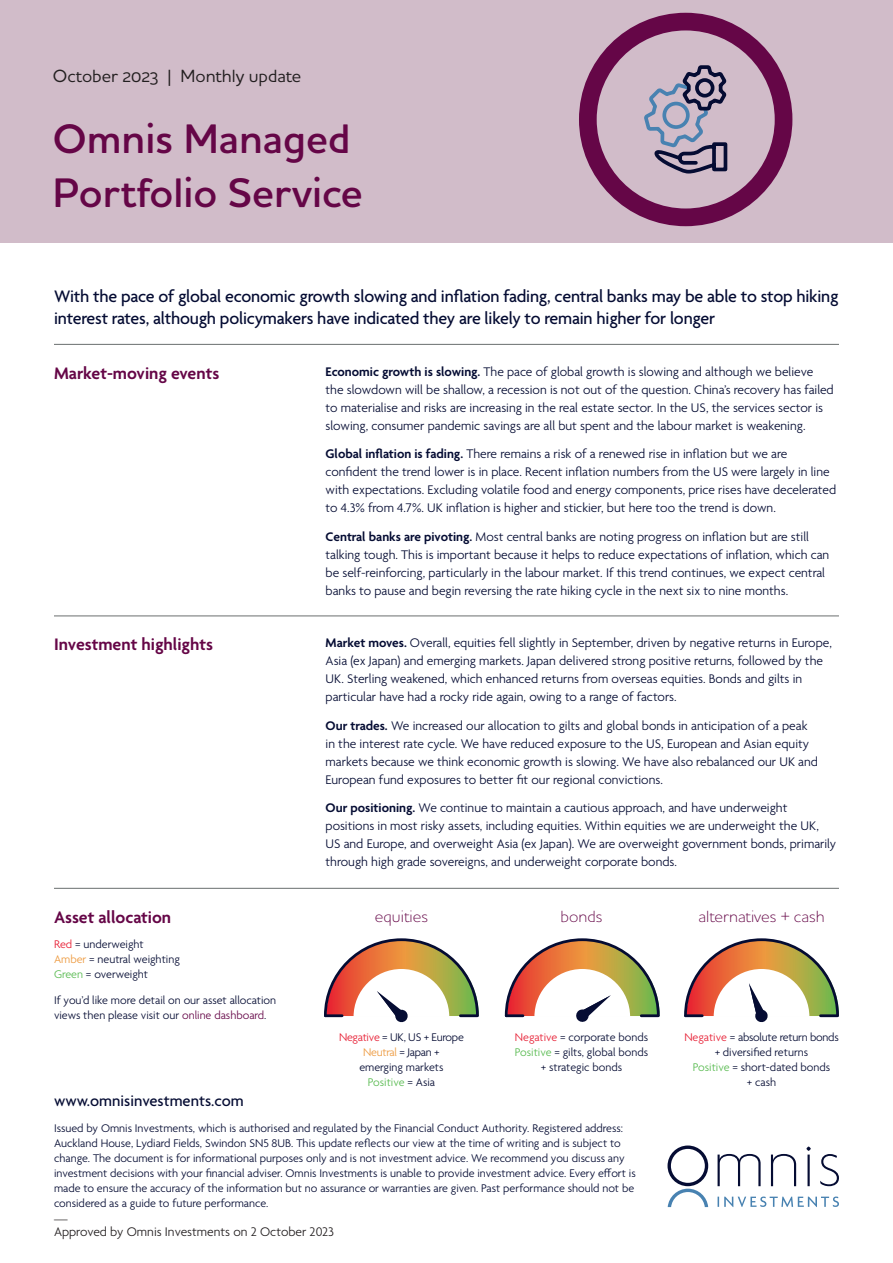
<style>
.page{position:relative;width:893px;height:1263px;background:#fff}
.page>*{position:absolute;margin:0;border:0;box-sizing:border-box;transform-origin:0 0}
.t1{font:600 42px/54px "Houschka Pro";color:#650647}
.t2{font:500 18px/21.6px "Agenda";letter-spacing:-.01em;color:#050c33}
.t3{font:600 18px "Agenda";color:#650647}
.t4{font:500 18px "Houschka Pro";color:#231f20}
.t5{font:300 16.5px "Houschka Pro";color:#650647}
.t6{font:500 16.5px "Agenda";color:#050c33}
.t7{font:300 13.5px/18px "Agenda";color:#050c33}
.t8{font:300 13.5px/13.5px "Agenda";color:#231f20}
.t9{font:300 12px/15px "Agenda";color:#050c33}
.t10{font:300 12px/15px "Agenda";letter-spacing:-.02em;color:#050c33;text-align:center}
.s1{font-weight:600}
.s2{color:#e71c32}
.s3{color:#ed993e}
.s4{color:#57ba4f}
.s5{color:#650647}
</style>
<div class="page">
<svg style="left:718px;top:1154px;width:43px;height:32px"></svg>
<svg style="left:771px;top:1154px;width:25px;height:32px"></svg>
<svg style="left:806px;top:1146px;width:5px;height:40px"></svg>
<svg style="left:820px;top:1154px;width:19px;height:32px"></svg>
<svg style="left:718px;top:1196px;width:121px;height:11px"></svg>
<svg style="left:667px;top:1145px;width:41px;height:62px"></svg>
<div style="left:0;top:0;width:893px;height:243px;background:#d1bcc9"></div>
<svg style="left:579px;top:13px;width:213px;height:213px"></svg>
<hr style="left:54px;top:344px;width:785px;height:1px;background:#6a6e6e">
<hr style="left:54px;top:615px;width:785px;height:1px;background:#6a6e6e">
<hr style="left:54px;top:888px;width:785px;height:1px;background:#6a6e6e">
<svg style="left:645px;top:63px;width:85px;height:112px"></svg>
<svg style="left:684px;top:938px;width:155px;height:84px"></svg>
<svg style="left:504px;top:938px;width:156px;height:84px"></svg>
<svg style="left:324px;top:938px;width:155px;height:85px"></svg>
<h2 class="t4" style="left:53px;top:64px;width:250px">October 2023 | Monthly update</h2>
<h1 class="t1" style="left:53px;top:112px;width:311px">Omnis Managed<br>Portfolio Service</h1>
<h2 class="t2" style="left:54px;top:287px;width:786px">With the pace of global economic growth slowing and inflation fading, central banks may be able to stop hiking interest rates, although policymakers have indicated they are likely to remain higher for longer</h2>
<h2 class="t3" style="left:54px;top:363px;width:167px">Market-moving events</h2>
<p class="t7" style="left:326px;top:363px;width:510px"><span class="s1">Economic growth is slowing.</span> The pace of global growth is slowing and although we believe the slowdown will be shallow, a recession is not out of the question. China’s recovery has failed to materialise and risks are increasing in the real estate sector. In the US, the services sector is slowing, consumer pandemic savings are all but spent and the labour market is weakening.</p>
<p class="t7" style="left:326px;top:446px;width:512px"><span class="s1">Global inflation is fading.</span> There remains a risk of a renewed rise in inflation but we are confident the trend lower is in place. Recent inflation numbers from the US were largely in line with expectations. Excluding volatile food and energy components, price rises have decelerated to 4.3% from 4.7%. UK inflation is higher and stickier, but here too the trend is down.</p>
<p class="t7" style="left:326px;top:528px;width:505px"><span class="s1">Central banks are pivoting.</span> Most central banks are noting progress on inflation but are still talking tough. This is important because it helps to reduce expectations of inflation, which can be self-reinforcing, particularly in the labour market. If this trend continues, we expect central banks to pause and begin reversing the rate hiking cycle in the next six to nine months.</p>
<h2 class="t3" style="left:54px;top:635px;width:160px">Investment highlights</h2>
<p class="t7" style="left:326px;top:635px;width:508px"><span class="s1">Market moves.</span> Overall, equities fell slightly in September, driven by negative returns in Europe, Asia (ex Japan) and emerging markets. Japan delivered strong positive returns, followed by the UK. Sterling weakened, which enhanced returns from overseas equities. Bonds and gilts in particular have had a rocky ride again, owing to a range of factors.</p>
<p class="t7" style="left:326px;top:717px;width:494px"><span class="s1">Our trades.</span> We increased our allocation to gilts and global bonds in anticipation of a peak in the interest rate cycle. We have reduced exposure to the US, European and Asian equity markets because we think economic growth is slowing. We have also rebalanced our UK and European fund exposures to better fit our regional convictions.</p>
<p class="t7" style="left:326px;top:800px;width:512px"><span class="s1">Our positioning.</span> We continue to maintain a cautious approach, and have underweight positions in most risky assets, including equities. Within equities we are underweight the UK, US and Europe, and overweight Asia (ex Japan). We are overweight government bonds, primarily through high grade sovereigns, and underweight corporate bonds.</p>
<h2 class="t3" style="left:54px;top:907px;width:119px">Asset allocation</h2>
<p class="t9" style="left:54px;top:938px;width:127px"><span class="s2">Red</span> = underweight<br><span class="s3">Amber</span> = neutral weighting<br><span class="s4">Green</span> = overweight</p>
<p class="t9" style="left:54px;top:993px;width:224px">If you’d like more detail on our asset allocation views then please visit our <span class="s5">online dashboard</span>.</p>
<p class="t5" style="left:375px;top:906px;width:55px">equities</p>
<p class="t5" style="left:560px;top:906px;width:43px">bonds</p>
<p class="t5" style="left:698px;top:906px;width:128px">alternatives + cash</p>
<p class="t10" style="left:339px;top:1031px;width:126px"><span class="s2">Negative</span> = UK, US + Europe<br><span class="s3">Neutral</span> = Japan +<br>emerging markets<br><span class="s4">Positive</span> = Asia</p>
<p class="t9" style="left:515px;top:1031px;width:135px;text-align:center"><span class="s2">Negative</span> = corporate bonds<br><span class="s4">Positive</span> = gilts, global bonds + strategic bonds</p>
<p class="t9" style="left:684px;top:1031px;width:156px;text-align:center"><span class="s2">Negative</span> = absolute return bonds + diversified returns<br><span class="s4">Positive</span> = short-dated bonds<br>+ cash</p>
<p class="t6" style="left:54px;top:1092px;width:191px">www.omnisinvestments.com</p>
<p class="t9" style="left:54px;top:1121px;width:583px">Issued by Omnis Investments, which is authorised and regulated by the Financial Conduct Authority. Registered address:<br>Auckland House, Lydiard Fields, Swindon SN5 8UB. This update reflects our view at the time of writing and is subject to change. The document is for informational purposes only and is not investment advice. We recommend you discuss any investment decisions with your financial adviser. Omnis Investments is unable to provide investment advice. Every effort is made to ensure the accuracy of the information but no assurance or warranties are given. Past performance should not be considered as a guide to future performance.</p>
<p class="t8" style="left:54px;top:1212px;width:281px">—<br>Approved by Omnis Investments on 2 October 2023</p>
</div>
